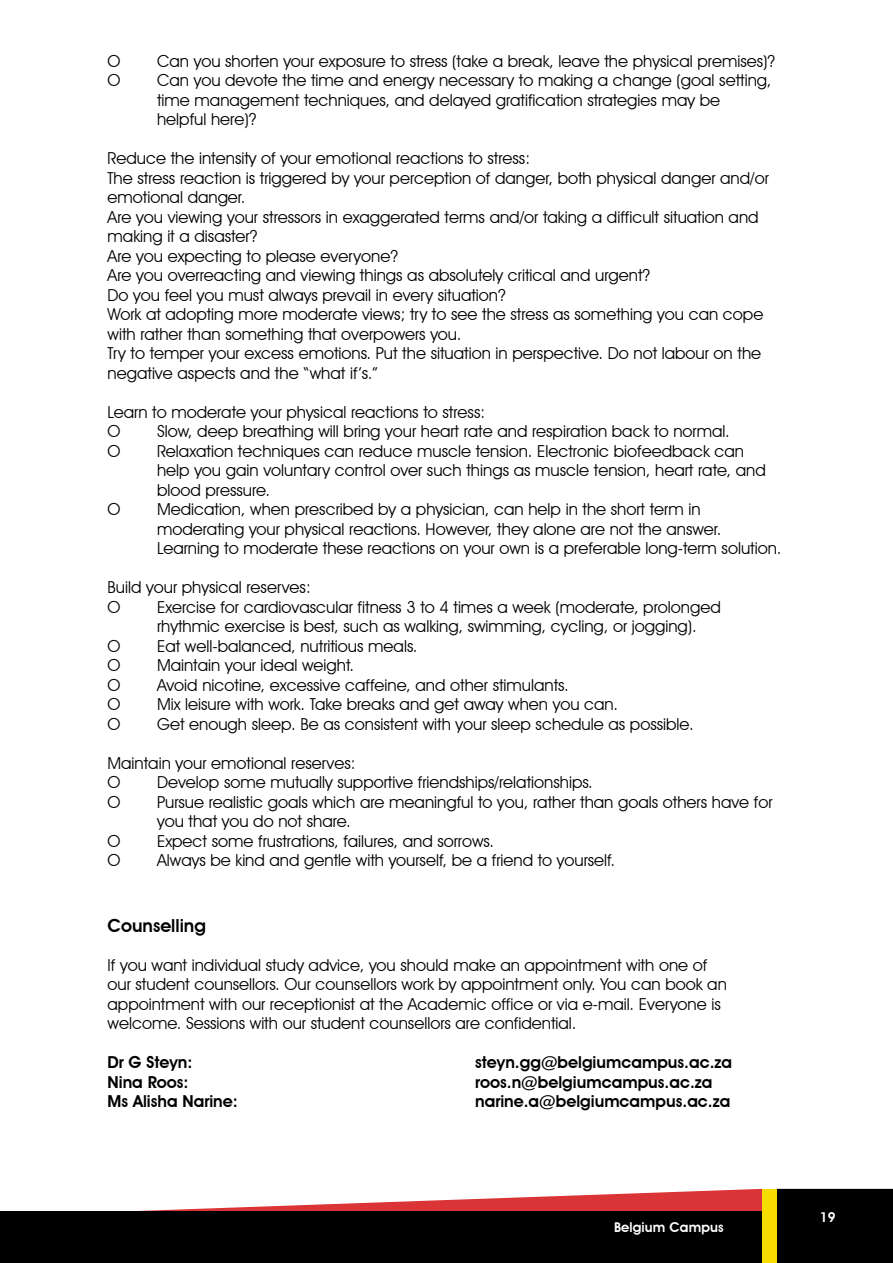
<style>
.page{position:relative;width:893px;height:1263px;background:#fff}
.page>*{position:absolute;margin:0;border:0;box-sizing:border-box;transform-origin:0 0}
.t1{font:600 18px "Avant Garde IT Cby BT";color:#000}
.t2{font:16.5px/19.5px "Avant Garde IT Cby BT";color:#000}
.t3{font:600 16.5px "Avant Garde IT Cby BT";color:#000}
.t4{font:600 13.5px "Avant Garde IT Cby BT";letter-spacing:.01em;color:#fff}
</style>
<div class="page">
<svg style="left:0;top:1189px;width:762px;height:23px"></svg>
<div style="left:0;top:1212px;width:762px;height:51px;background:#000"></div>
<div style="left:777px;top:1189px;width:116px;height:74px;background:#000"></div>
<div style="left:762px;top:1189px;width:15px;height:74px;background:#f7dc00"></div>
<p class="t2" style="left:108px;top:51px;width:14px">O</p>
<p class="t2" style="left:157px;top:51px;width:620px">Can you shorten your exposure to stress (take a break, leave the physical premises)?</p>
<p class="t2" style="left:108px;top:70px;width:14px">O</p>
<p class="t2" style="left:157px;top:70px;width:616px">Can you devote the time and energy necessary to making a change (goal setting, time management techniques, and delayed gratification strategies may be helpful here)?</p>
<p class="t2" style="left:108px;top:148px;width:663px">Reduce the intensity of your emotional reactions to stress:<br>The stress reaction is triggered by your perception of danger, both physical danger and/or emotional danger.<br>Are you viewing your stressors in exaggerated terms and/or taking a difficult situation and making it a disaster?<br>Are you expecting to please everyone?<br>Are you overreacting and viewing things as absolutely critical and urgent?<br>Do you feel you must always prevail in every situation?<br>Work at adopting more moderate views; try to see the stress as something you can cope with rather than something that overpowers you.<br>Try to temper your excess emotions. Put the situation in perspective. Do not labour on the negative aspects and the “what if’s.”</p>
<p class="t2" style="left:108px;top:402px;width:379px">Learn to moderate your physical reactions to stress:<br>O</p>
<p class="t2" style="left:157px;top:421px;width:574px">Slow, deep breathing will bring your heart rate and respiration back to normal.</p>
<p class="t2" style="left:108px;top:441px;width:14px">O</p>
<p class="t2" style="left:157px;top:441px;width:610px">Relaxation techniques can reduce muscle tension. Electronic biofeedback can help you gain voluntary control over such things as muscle tension, heart rate, and blood pressure.</p>
<p class="t2" style="left:108px;top:499px;width:14px">O</p>
<p class="t2" style="left:157px;top:499px;width:626px">Medication, when prescribed by a physician, can help in the short term in moderating your physical reactions. However, they alone are not the answer.<br>Learning to moderate these reactions on your own is a preferable long-term solution.</p>
<p class="t2" style="left:108px;top:577px;width:205px">Build your physical reserves:<br>O</p>
<p class="t2" style="left:157px;top:597px;width:565px">Exercise for cardiovascular fitness 3 to 4 times a week (moderate, prolonged rhythmic exercise is best, such as walking, swimming, cycling, or jogging).</p>
<p class="t2" style="left:108px;top:636px;width:14px">O</p>
<p class="t2" style="left:157px;top:636px;width:262px">Eat well-balanced, nutritious meals.</p>
<p class="t2" style="left:108px;top:655px;width:14px">O</p>
<p class="t2" style="left:157px;top:655px;width:199px">Maintain your ideal weight.</p>
<p class="t2" style="left:108px;top:675px;width:14px">O</p>
<p class="t2" style="left:157px;top:675px;width:413px">Avoid nicotine, excessive caffeine, and other stimulants.</p>
<p class="t2" style="left:108px;top:694px;width:14px">O</p>
<p class="t2" style="left:157px;top:694px;width:463px">Mix leisure with work. Take breaks and get away when you can.</p>
<p class="t2" style="left:108px;top:714px;width:14px">O</p>
<p class="t2" style="left:157px;top:714px;width:538px">Get enough sleep. Be as consistent with your sleep schedule as possible.</p>
<p class="t2" style="left:108px;top:753px;width:249px">Maintain your emotional reserves:<br>O</p>
<p class="t2" style="left:157px;top:772px;width:437px">Develop some mutually supportive friendships/relationships.</p>
<p class="t2" style="left:108px;top:792px;width:14px">O</p>
<p class="t2" style="left:157px;top:792px;width:617px">Pursue realistic goals which are meaningful to you, rather than goals others have for you that you do not share.</p>
<p class="t2" style="left:108px;top:831px;width:14px">O</p>
<p class="t2" style="left:157px;top:831px;width:338px">Expect some frustrations, failures, and sorrows.</p>
<p class="t2" style="left:108px;top:850px;width:14px">O</p>
<p class="t2" style="left:157px;top:850px;width:460px">Always be kind and gentle with yourself, be a friend to yourself.</p>
<p class="t1" style="left:108px;top:914px;width:100px">Counselling</p>
<p class="t2" style="left:108px;top:955px;width:621px">If you want individual study advice, you should make an appointment with one of our student counsellors. Our counsellors work by appointment only. You can book an appointment with our receptionist at the Academic office or via e-mail. Everyone is welcome. Sessions with our student counsellors are confidential.</p>
<p class="t3" style="left:108px;top:1052px;width:86px">Dr G Steyn:</p>
<p class="t3" style="left:475px;top:1052px;width:258px">steyn.gg@belgiumcampus.ac.za</p>
<p class="t3" style="left:108px;top:1072px;width:83px">Nina Roos:</p>
<p class="t3" style="left:475px;top:1072px;width:239px">roos.n@belgiumcampus.ac.za</p>
<p class="t3" style="left:108px;top:1091px;width:132px">Ms Alisha Narine:</p>
<p class="t3" style="left:475px;top:1091px;width:257px">narine.a@belgiumcampus.ac.za</p>
<p class="t4" style="left:614px;top:1219px;width:111px">Belgium Campus</p>
<p class="t4" style="left:820px;top:1209px;width:17px">19</p>
</div>
